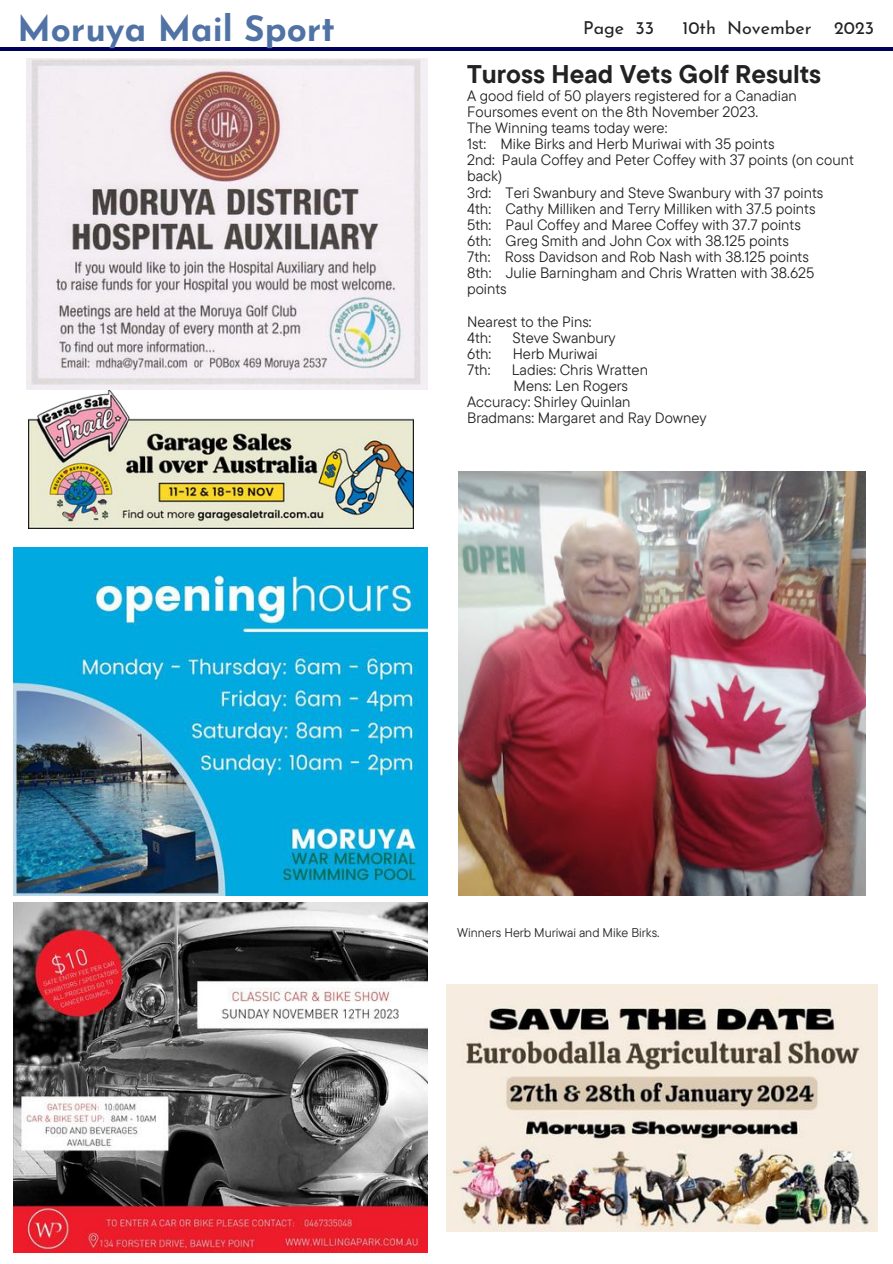
<style>
.page{position:relative;width:893px;height:1264px;background:#fff}
.page>*{position:absolute;margin:0;border:0;box-sizing:border-box;transform-origin:0 0}
.t1{font:700 35.25px "Josefin Sans";color:#5072a4}
.t2{font:700 25.5px "TT Commons Pro";color:#222}
.t3{font:17.85px "Josefin Sans";color:#222}
.t4{font:15px/16px "TT Commons Pro";color:#222}
.t5{font:12.6px "TT Commons Pro";color:#222}
</style>
<div class="page">
<hr style="left:0;top:48px;width:892px;height:2px;background:#000259">
<img style="left:14px;top:902px;width:413px;height:350px">
<img style="left:458px;top:471px;width:407px;height:424px">
<img style="left:28px;top:389px;width:385px;height:140px">
<img style="left:446px;top:984px;width:431px;height:247px">
<img style="left:14px;top:548px;width:413px;height:347px">
<img style="left:26px;top:59px;width:401px;height:330px">
<h1 class="t1" style="left:17px;top:14px;width:319px">Moruya Mail Sport</h1>
<p class="t3" style="left:583px;top:21px;width:73px">Page 33</p>
<p class="t3" style="left:682px;top:21px;width:130px">10th November</p>
<p class="t3" style="left:834px;top:21px;width:41px">2023</p>
<h2 class="t2" style="left:467px;top:57px;width:355px">Tuross Head Vets Golf Results</h2>
<p class="t4" style="left:467px;top:87px;width:388px">A good field of 50 players registered for a Canadian Foursomes event on the 8th November 2023.<br>The Winning teams today were:<br>1st: Mike Birks and Herb Muriwai with 35 points<br>2nd: Paula Coffey and Peter Coffey with 37 points (on count back)<br>3rd: Teri Swanbury and Steve Swanbury with 37 points<br>4th: Cathy Milliken and Terry Milliken with 37.5 points<br>5th: Paul Coffey and Maree Coffey with 37.7 points<br>6th: Greg Smith and John Cox with 38.125 points<br>7th: Ross Davidson and Rob Nash with 38.125 points<br>8th: Julie Barningham and Chris Wratten with 38.625 points</p>
<p class="t4" style="left:467px;top:313px;width:126px">Nearest to the Pins:<br>4th:</p>
<p class="t4" style="left:512px;top:329px;width:105px">Steve Swanbury</p>
<p class="t4" style="left:467px;top:345px;width:26px">6th:</p>
<p class="t4" style="left:512px;top:345px;width:86px">Herb Muriwai</p>
<p class="t4" style="left:467px;top:361px;width:25px">7th:</p>
<p class="t4" style="left:512px;top:361px;width:138px">Ladies: Chris Wratten</p>
<p class="t4" style="left:513px;top:377px;width:116px">Mens: Len Rogers</p>
<p class="t4" style="left:467px;top:393px;width:165px">Accuracy: Shirley Quinlan</p>
<p class="t4" style="left:467px;top:409px;width:241px">Bradmans: Margaret and Ray Downey</p>
<p class="t5" style="left:457px;top:924px;width:204px">Winners Herb Muriwai and Mike Birks.</p>
</div>
